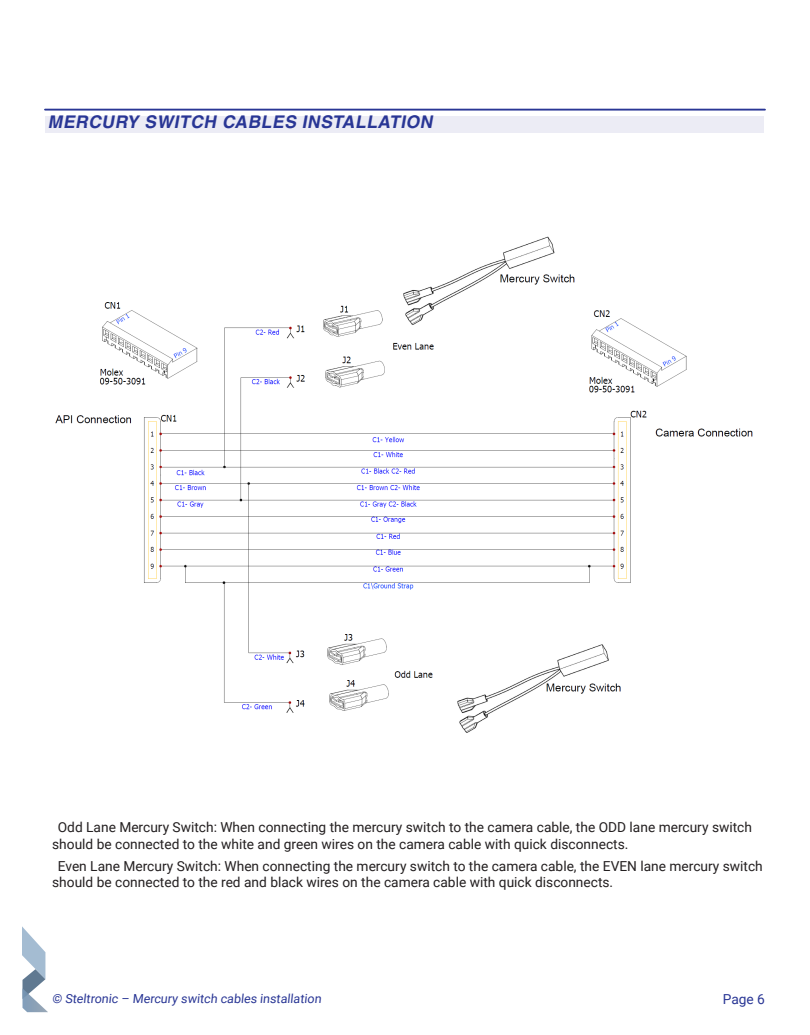
<style>
.page{position:relative;width:810px;height:1035px;background:#fff}
.page>*{position:absolute;margin:0;border:0;box-sizing:border-box;transform-origin:0 0}
.Heading{font:italic 700 17.5px "Helvetica LT Std";color:#293695}
.Body_Text{font:13.75px/16.5px "Roboto";color:#231f20}
.t1{font:13.75px "Roboto";color:#293695}
.t2{font:12.5px "Roboto";color:#293695}
</style>
<div class="page">
<svg style="left:22px;top:926px;width:26px;height:86px"></svg>
<div style="left:46px;top:116px;width:718px;height:17px;background:#ececf5"></div>
<hr style="left:45px;top:109px;width:720px;height:2px;background:#293695">
<img style="left:55px;top:236px;width:698px;height:497px">
<p class="Heading" style="left:48px;top:111px;width:390px">MERCURY SWITCH CABLES INSTALLATION</p>
<p class="Body_Text" style="left:52px;top:818px;width:701px;text-indent:6px">Odd Lane Mercury Switch: When connecting the mercury switch to the camera cable, the ODD lane mercury switch should be connected to the white and green wires on the camera cable with quick disconnects.</p>
<p class="Body_Text" style="left:52px;top:857px;width:712px;text-indent:6px">Even Lane Mercury Switch: When connecting the mercury switch to the camera cable, the EVEN lane mercury switch should be connected to the red and black wires on the camera cable with quick disconnects.</p>
<p class="t2" style="left:52px;top:990px;width:272px">© Steltronic – Mercury switch cables installation</p>
<p class="t1" style="left:723px;top:990px;width:44px">Page 6</p>
</div>
